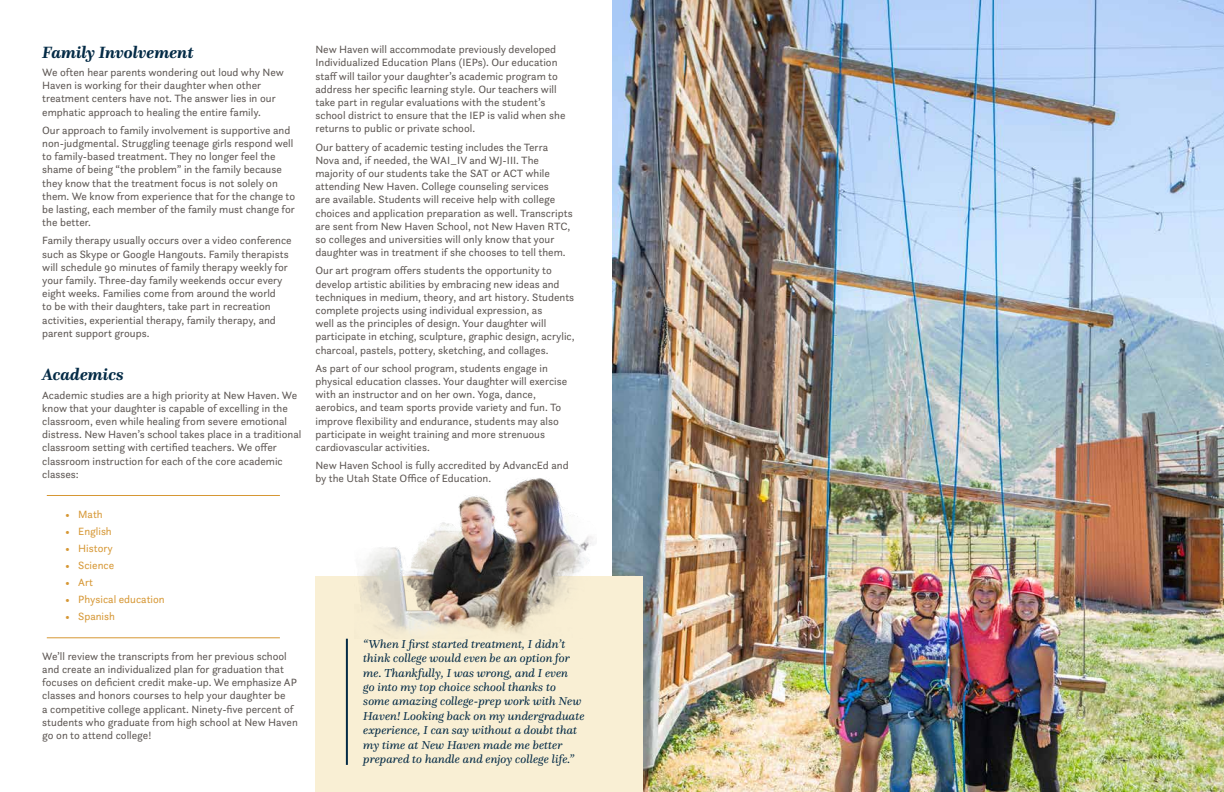
<style>
.page{position:relative;width:1224px;height:792px;background:#fff}
.page>*{position:absolute;margin:0;border:0;box-sizing:border-box;transform-origin:0 0}
.t1{font:italic 700 17px "Questa";color:#042b46}
.t2{font:italic 12px/14.4px "Questa";color:#042b46}
.t3{font:11px/13.2px "Questa Sans";color:#5c5552}
.t4{font:11px "Questa Sans";color:#d69734}
</style>
<div class="page">
<img style="left:612px;top:0;width:612px;height:792px">
<hr style="left:47px;top:495px;width:233px;height:1px;background:#d69734">
<hr style="left:47px;top:637px;width:233px;height:1px;background:#d69734">
<div style="left:315px;top:576px;width:328px;height:216px;background:#f9efd4"></div>
<hr style="left:346px;top:639px;width:2px;height:126px;background:#042b46">
<img style="left:360px;top:478px;width:233px;height:155px">
<h1 class="t1" style="left:42px;top:41px;width:153px">Family Involvement</h1>
<p class="t3" style="left:42px;top:65px;width:243px">We often hear parents wondering out loud why New Haven is working for their daughter when other treatment centers have not. The answer lies in our emphatic approach to healing the entire family.</p>
<p class="t3" style="left:42px;top:123px;width:255px">Our approach to family involvement is supportive and non-judgmental. Struggling teenage girls respond well to family-based treatment. They no longer feel the shame of being “the problem” in the family because they know that the treatment focus is not solely on them. We know from experience that for the change to be lasting, each member of the family must change for the better.</p>
<p class="t3" style="left:42px;top:234px;width:251px">Family therapy usually occurs over a video conference such as Skype or Google Hangouts. Family therapists will schedule 90 minutes of family therapy weekly for your family. Three-day family weekends occur every eight weeks. Families come from around the world<br>to be with their daughters, take part in recreation activities, experiential therapy, family therapy, and parent support groups.</p>
<h1 class="t1" style="left:42px;top:364px;width:83px">Academics</h1>
<p class="t3" style="left:42px;top:388px;width:261px">Academic studies are a high priority at New Haven. We know that your daughter is capable of excelling in the classroom, even while healing from severe emotional distress. New Haven’s school takes place in a traditional classroom setting with certified teachers. We offer classroom instruction for each of the core academic classes:</p>
<p class="t4" style="left:65px;top:507px;width:39px">• Math</p>
<p class="t4" style="left:65px;top:524px;width:48px">• English</p>
<p class="t4" style="left:65px;top:541px;width:49px">• History</p>
<p class="t4" style="left:65px;top:558px;width:50px">• Science</p>
<p class="t4" style="left:65px;top:575px;width:29px">• Art</p>
<p class="t4" style="left:65px;top:592px;width:101px">• Physical education</p>
<p class="t4" style="left:65px;top:609px;width:51px">• Spanish</p>
<p class="t3" style="left:42px;top:649px;width:257px">We’ll review the transcripts from her previous school and create an individualized plan for graduation that focuses on deficient credit make-up. We emphasize AP classes and honors courses to help your daughter be<br>a competitive college applicant. Ninety-five percent of students who graduate from high school at New Haven go on to attend college!</p>
<p class="t3" style="left:315px;top:43px;width:252px">New Haven will accommodate previously developed Individualized Education Plans (IEPs). Our education staff will tailor your daughter’s academic program to address her specific learning style. Our teachers will take part in regular evaluations with the student’s school district to ensure that the IEP is valid when she returns to public or private school.</p>
<p class="t3" style="left:315px;top:140px;width:259px">Our battery of academic testing includes the Terra Nova and, if needed, the WAI_IV and WJ-III. The majority of our students take the SAT or ACT while attending New Haven. College counseling services<br>are available. Students will receive help with college choices and application preparation as well. Transcripts are sent from New Haven School, not New Haven RTC, so colleges and universities will only know that your daughter was in treatment if she chooses to tell them.</p>
<p class="t3" style="left:315px;top:264px;width:261px">Our art program offers students the opportunity to develop artistic abilities by embracing new ideas and techniques in medium, theory, and art history. Students complete projects using individual expression, as<br>well as the principles of design. Your daughter will participate in etching, sculpture, graphic design, acrylic, charcoal, pastels, pottery, sketching, and collages.</p>
<p class="t3" style="left:315px;top:361px;width:253px">As part of our school program, students engage in physical education classes. Your daughter will exercise with an instructor and on her own. Yoga, dance, aerobics, and team sports provide variety and fun. To improve flexibility and endurance, students may also participate in weight training and more strenuous cardiovascular activities.</p>
<p class="t3" style="left:315px;top:459px;width:255px">New Haven School is fully accredited by AdvancEd and by the Utah State Office of Education.</p>
<p class="t2" style="left:363px;top:636px;width:223px">“When I first started treatment, I didn’t think college would even be an option for me. Thankfully, I was wrong, and I even<br>go into my top choice school thanks to some amazing college-prep work with New Haven! Looking back on my undergraduate experience, I can say without a doubt that my time at New Haven made me better prepared to handle and enjoy college life.”</p>
</div>
